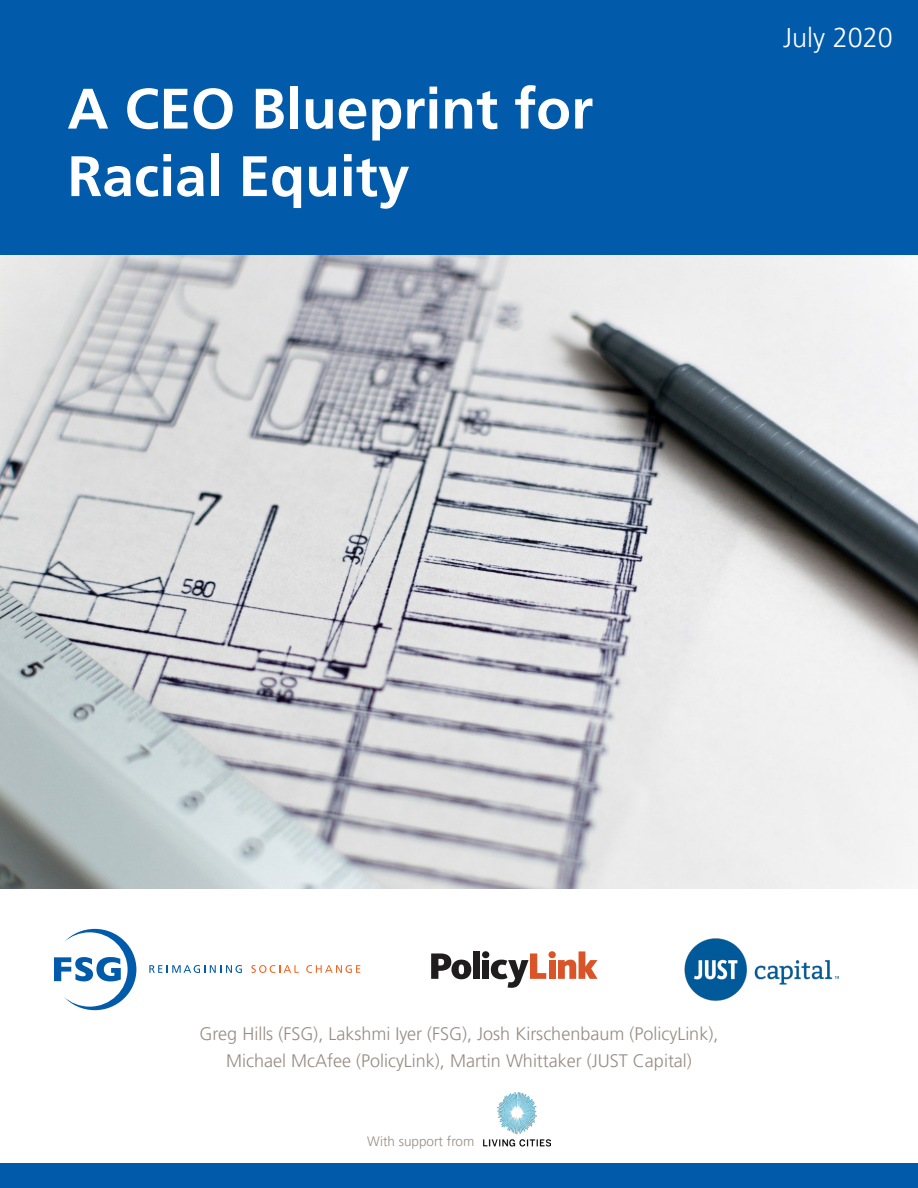
<style>
.page{position:relative;width:918px;height:1188px;background:#fff}
.page>*{position:absolute;margin:0;border:0;box-sizing:border-box;transform-origin:0 0}
.cover_photo-title1{font:700 57px/67.5px "Frutiger LT Std";color:#fff}
.Title_1{font:300 27px "Frutiger LT Pro";color:#fff}
.Body{font:300 18px/27px "Frutiger LT Pro";color:#978c84;text-align:center}
.Title_1-2{font:300 13.5px "Frutiger LT Pro";color:#978c84}
</style>
<div class="page">
<div style="left:0;top:0;width:918px;height:267px;background:#015aaa"></div>
<img style="left:0;top:256px;width:918px;height:632px">
<svg style="left:54px;top:929px;width:82px;height:81px"></svg>
<svg style="left:149px;top:965px;width:93px;height:8px"></svg>
<svg style="left:251px;top:965px;width:48px;height:8px"></svg>
<svg style="left:306px;top:965px;width:54px;height:8px"></svg>
<svg style="left:431px;top:953px;width:40px;height:26px"></svg>
<div style="left:473px;top:951px;width:7px;height:28px;background:#201d1e"></div>
<div style="left:482px;top:951px;width:7px;height:7px;background:#201d1e;border-radius:50%"></div>
<div style="left:482px;top:960px;width:7px;height:19px;background:#201d1e"></div>
<svg style="left:491px;top:953px;width:55px;height:35px"></svg>
<div style="left:548px;top:951px;width:8px;height:7px;background:#d95426;border-radius:50%"></div>
<div style="left:549px;top:960px;width:7px;height:19px;background:#d95426"></div>
<svg style="left:558px;top:951px;width:40px;height:28px"></svg>
<img style="left:685px;top:938px;width:154px;height:63px">
<img style="left:484px;top:1093px;width:67px;height:54px">
<div style="left:0;top:1164px;width:918px;height:24px;background:#015aaa"></div>
<p class="cover_photo-title1" style="left:68px;top:75px;width:527px">A CEO Blueprint for<br>Racial Equity</p>
<p class="Title_1" style="left:783px;top:22px;width:111px">July 2020</p>
<p class="Body" style="left:200px;top:1021px;width:520px">Greg Hills (FSG), Lakshmi Iyer (FSG), Josh Kirschenbaum (PolicyLink),<br>Michael McAfee (PolicyLink), Martin Whittaker (JUST Capital)</p>
<p class="Title_1-2" style="left:367px;top:1134px;width:109px">With support from</p>
</div>
